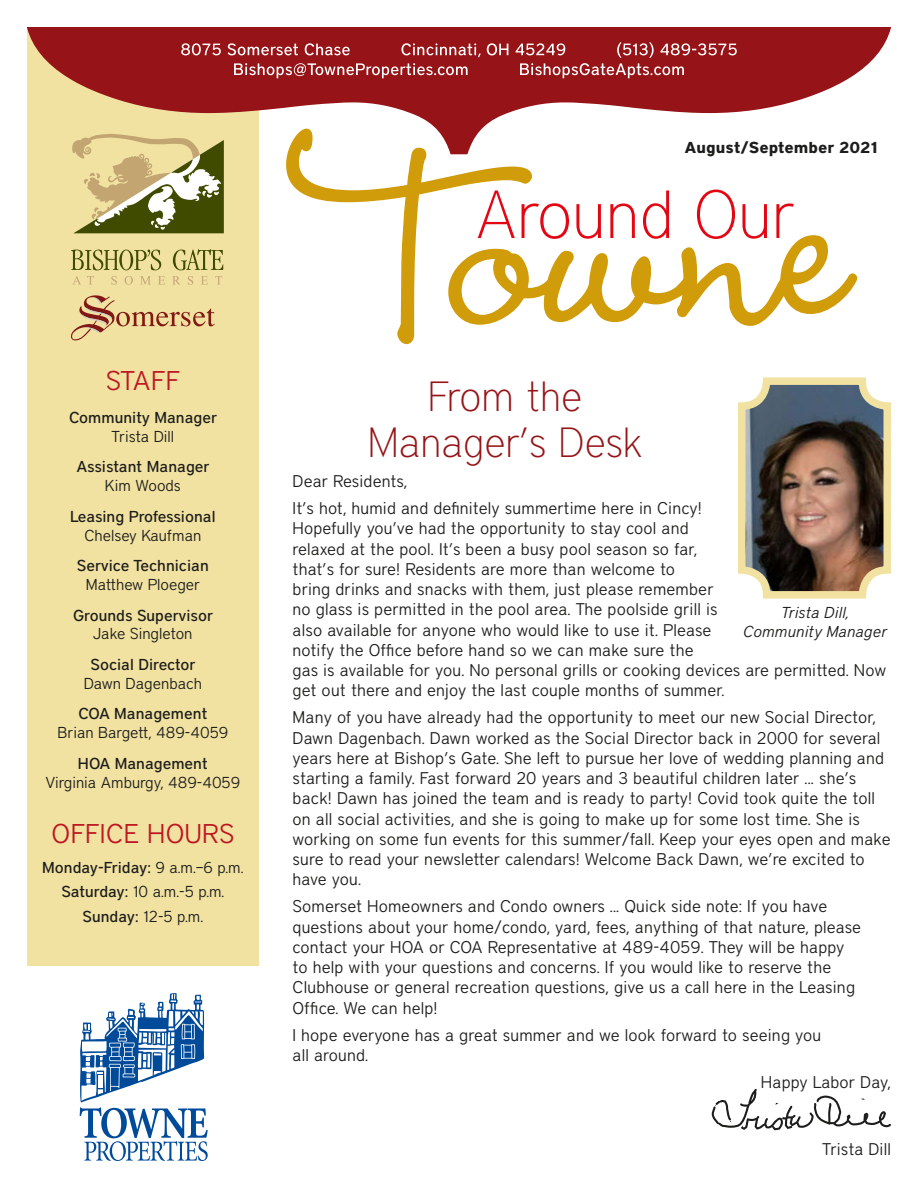
<style>
.page{position:relative;width:918px;height:1188px;background:#fff}
.page>*{position:absolute;margin:0;border:0;box-sizing:border-box;transform-origin:0 0}
.t1{font:100 42px/46.2px "District";color:#961417;text-align:center}
.t2{font:300 27px "District";letter-spacing:.015em;color:#be1622}
.t3{font:300 16.8px/20.2px "District";letter-spacing:.01em;color:#1d1d1b}
.t4{font:300 15.75px/24.3px "District";color:#1d1d1b;text-align:center}
.t5{font:500 15.75px "District";color:#1d1d1b}
.t6{font:italic 300 15.75px/18.9px "District";letter-spacing:.015em;color:#1d1d1b;text-align:center}
.t7{font:700 15.75px "District";color:#1d1d1b}
.s1{font-weight:500}
</style>
<div class="page">
<div style="left:27px;top:27px;width:232px;height:939px;background:#f1e2a2"></div>
<svg style="left:286px;top:154px;width:572px;height:191px"></svg>
<svg style="left:27px;top:27px;width:864px;height:127px;fill:#961417"></svg>
<svg style="left:181px;top:42px;width:556px;height:36px;background:#a5373a"></svg>
<svg style="left:79px;top:993px;width:129px;height:168px"></svg>
<svg style="left:71px;top:250px;width:90px;height:20px"></svg>
<svg style="left:173px;top:249px;width:50px;height:21px"></svg>
<svg style="left:72px;top:276px;width:9px;height:9px"></svg>
<svg style="left:87px;top:276px;width:7px;height:9px"></svg>
<svg style="left:111px;top:276px;width:6px;height:9px"></svg>
<svg style="left:125px;top:276px;width:8px;height:9px"></svg>
<svg style="left:140px;top:276px;width:11px;height:9px"></svg>
<svg style="left:158px;top:276px;width:7px;height:9px"></svg>
<svg style="left:172px;top:276px;width:8px;height:9px"></svg>
<svg style="left:188px;top:276px;width:5px;height:9px"></svg>
<svg style="left:201px;top:276px;width:7px;height:9px"></svg>
<svg style="left:215px;top:276px;width:7px;height:9px"></svg>
<svg style="left:71px;top:134px;width:153px;height:99px"></svg>
<svg style="left:71px;top:295px;width:144px;height:45px"></svg>
<svg style="left:712px;top:1089px;width:179px;height:41px"></svg>
<img style="left:747px;top:386px;width:135px;height:204px">
<div style="left:738px;top:377px;width:153px;height:222px;border:8px solid #f1e2a2;border-radius:25px"></div>
<p class="t7" style="left:685px;top:138px;width:195px">August/September 2021</p>
<h2 class="t2" style="left:106px;top:365px;width:76px">STAFF</h2>
<p class="t5" style="left:69px;top:408px;width:149px">Community Manager</p>
<p class="t4" style="left:112px;top:424px;width:64px">Trista Dill</p>
<p class="t5" style="left:77px;top:457px;width:135px">Assistant Manager</p>
<p class="t4" style="left:105px;top:473px;width:77px">Kim Woods</p>
<p class="t5" style="left:70px;top:507px;width:147px">Leasing Professional</p>
<p class="t4" style="left:84px;top:523px;width:119px">Chelsey Kaufman</p>
<p class="t5" style="left:77px;top:556px;width:133px">Service Technician</p>
<p class="t4" style="left:86px;top:572px;width:116px">Matthew Ploeger</p>
<p class="t5" style="left:73px;top:606px;width:142px">Grounds Supervisor</p>
<p class="t4" style="left:93px;top:622px;width:101px">Jake Singleton</p>
<p class="t5" style="left:91px;top:655px;width:107px">Social Director</p>
<p class="t4" style="left:84px;top:671px;width:120px">Dawn Dagenbach</p>
<p class="t5" style="left:78px;top:705px;width:130px">COA Management</p>
<p class="t4" style="left:58px;top:721px;width:172px">Brian Bargett, 489-4059</p>
<p class="t5" style="left:78px;top:754px;width:131px">HOA Management</p>
<p class="t4" style="left:46px;top:770px;width:196px">Virginia Amburgy, 489-4059</p>
<h2 class="t2" style="left:52px;top:818px;width:184px">OFFICE HOURS</h2>
<p class="t4" style="left:42px;top:855px;width:203px"><span class="s1">Monday-Friday:</span> 9 a.m.–6 p.m.<br><span class="s1">Saturday:</span> 10 a.m.-5 p.m.<br><span class="s1">Sunday:</span> 12-5 p.m.</p>
<h1 class="t1" style="left:368px;top:373px;width:276px">From the<br>Manager’s Desk</h1>
<p class="t3" style="left:293px;top:468px;width:411px;line-height:27px">Dear Residents,<br>It’s hot, humid and definitely summertime here in Cincy!</p>
<p class="t3" style="left:293px;top:518px;width:595px">Hopefully you’ve had the opportunity to stay cool and<br>relaxed at the pool. It’s been a busy pool season so far,<br>that’s for sure! Residents are more than welcome to<br>bring drinks and snacks with them, just please remember<br>no glass is permitted in the pool area. The poolside grill is<br>also available for anyone who would like to use it. Please<br>notify the Office before hand so we can make sure the<br>gas is available for you. No personal grills or cooking devices are permitted. Now get out there and enjoy the last couple months of summer.</p>
<p class="t3" style="left:293px;top:707px;width:600px">Many of you have already had the opportunity to meet our new Social Director, Dawn Dagenbach. Dawn worked as the Social Director back in 2000 for several years here at Bishop’s Gate. She left to pursue her love of wedding planning and starting a family. Fast forward 20 years and 3 beautiful children later ... she’s back! Dawn has joined the team and is ready to party! Covid took quite the toll on all social activities, and she is going to make up for some lost time. She is working on some fun events for this summer/fall. Keep your eyes open and make sure to read your newsletter calendars! Welcome Back Dawn, we’re excited to have you.</p>
<p class="t3" style="left:293px;top:896px;width:570px">Somerset Homeowners and Condo owners ... Quick side note: If you have questions about your home/condo, yard, fees, anything of that nature, please contact your HOA or COA Representative at 489-4059. They will be happy to help with your questions and concerns. If you would like to reserve the Clubhouse or general recreation questions, give us a call here in the Leasing Office. We can help!</p>
<p class="t3" style="left:293px;top:1024px;width:530px">I hope everyone has a great summer and we look forward to seeing you all around.</p>
<p class="t3" style="left:761px;top:1072px;width:132px">Happy Labor Day,</p>
<p class="t6" style="left:743px;top:603px;width:145px">Trista Dill,<br>Community Manager</p>
<p class="t3" style="left:822px;top:1139px;width:70px">Trista Dill</p>
</div>
